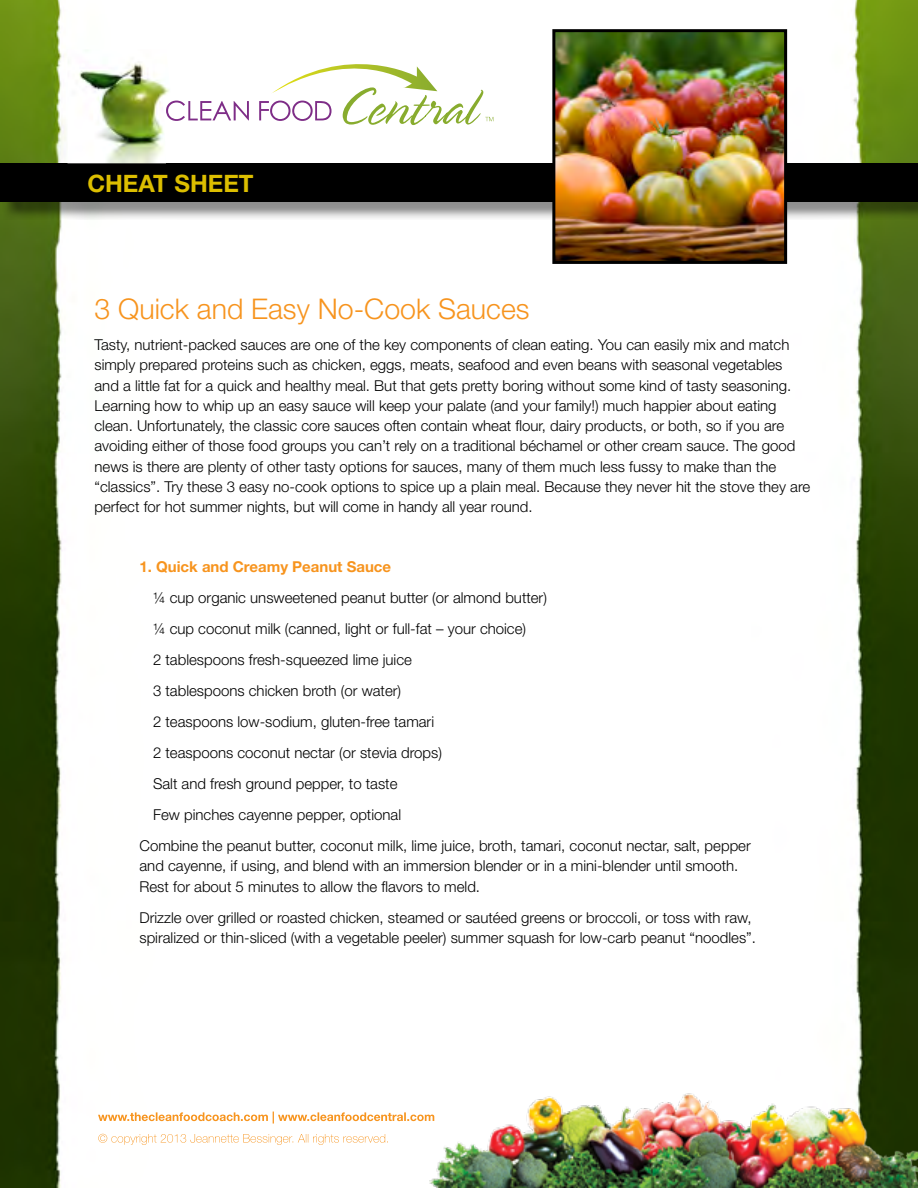
<style>
.page{position:relative;width:918px;height:1188px;background:#fff}
.page>*{position:absolute;margin:0;border:0;box-sizing:border-box;transform-origin:0 0}
.t1{font:300 28.5px "Helvetica Neue LT Std";color:#f7941e}
.t2{font:700 24px "Helvetica Neue LT Std";color:#dcbe00}
.t3{font:300 15px/20.2px "Helvetica Neue LT Std";color:#000}
.t4{font:700 15px "Helvetica Neue LT Std";color:#f7941e}
</style>
<div class="page">
<img style="left:0;top:0;width:918px;height:1188px">
<svg style="left:98px;top:1134px;width:290px;height:11px"></svg>
<svg style="left:98px;top:1112px;width:331px;height:12px"></svg>
<img style="left:429px;top:1089px;width:489px;height:99px">
<div style="left:3px;top:166px;width:915px;height:54px;background:#000;opacity:.45"></div>
<div style="left:0;top:164px;width:918px;height:38px;background:#000"></div>
<img style="left:68px;top:49px;width:103px;height:114px">
<svg style="left:166px;top:39px;width:327px;height:86px"></svg>
<img style="left:556px;top:33px;width:227px;height:227px">
<div style="left:552px;top:29px;width:235px;height:235px;border:3px solid #000"></div>
<h2 class="t2" style="left:87px;top:169px;width:168px">CHEAT SHEET</h2>
<h1 class="t1" style="left:94px;top:292px;width:437px">3 Quick and Easy No-Cook Sauces</h1>
<p class="t3" style="left:94px;top:334px;width:717px">Tasty, nutrient-packed sauces are one of the key components of clean eating. You can easily mix and match simply prepared proteins such as chicken, eggs, meats, seafood and even beans with seasonal vegetables and a little fat for a quick and healthy meal. But that gets pretty boring without some kind of tasty seasoning.<br>Learning how to whip up an easy sauce will keep your palate (and your family!) much happier about eating clean. Unfortunately, the classic core sauces often contain wheat flour, dairy products, or both, so if you are avoiding either of those food groups you can’t rely on a traditional béchamel or other cream sauce. The good news is there are plenty of other tasty options for sauces, many of them much less fussy to make than the “classics”. Try these 3 easy no-cook options to spice up a plain meal. Because they never hit the stove they are perfect for hot summer nights, but will come in handy all year round.</p>
<p class="t4" style="left:140px;top:557px;width:253px">1. Quick and Creamy Peanut Sauce</p>
<p class="t3" style="left:153px;top:587px;width:396px">¼ cup organic unsweetened peanut butter (or almond butter)</p>
<p class="t3" style="left:153px;top:618px;width:375px">¼ cup coconut milk (canned, light or full-fat – your choice)</p>
<p class="t3" style="left:153px;top:649px;width:260px">2 tablespoons fresh-squeezed lime juice</p>
<p class="t3" style="left:153px;top:680px;width:250px">3 tablespoons chicken broth (or water)</p>
<p class="t3" style="left:153px;top:711px;width:283px">2 teaspoons low-sodium, gluten-free tamari</p>
<p class="t3" style="left:153px;top:742px;width:290px">2 teaspoons coconut nectar (or stevia drops)</p>
<p class="t3" style="left:153px;top:773px;width:246px">Salt and fresh ground pepper, to taste</p>
<p class="t3" style="left:153px;top:804px;width:250px">Few pinches cayenne pepper, optional</p>
<p class="t3" style="left:140px;top:835px;width:613px">Combine the peanut butter, coconut milk, lime juice, broth, tamari, coconut nectar, salt, pepper</p>
<p class="t3" style="left:140px;top:856px;width:600px">and cayenne, if using, and blend with an immersion blender or in a mini-blender until smooth.<br>Rest for about 5 minutes to allow the flavors to meld.</p>
<p class="t3" style="left:140px;top:907px;width:618px">Drizzle over grilled or roasted chicken, steamed or sautéed greens or broccoli, or toss with raw, spiralized or thin-sliced (with a vegetable peeler) summer squash for low-carb peanut “noodles”.</p>
</div>
